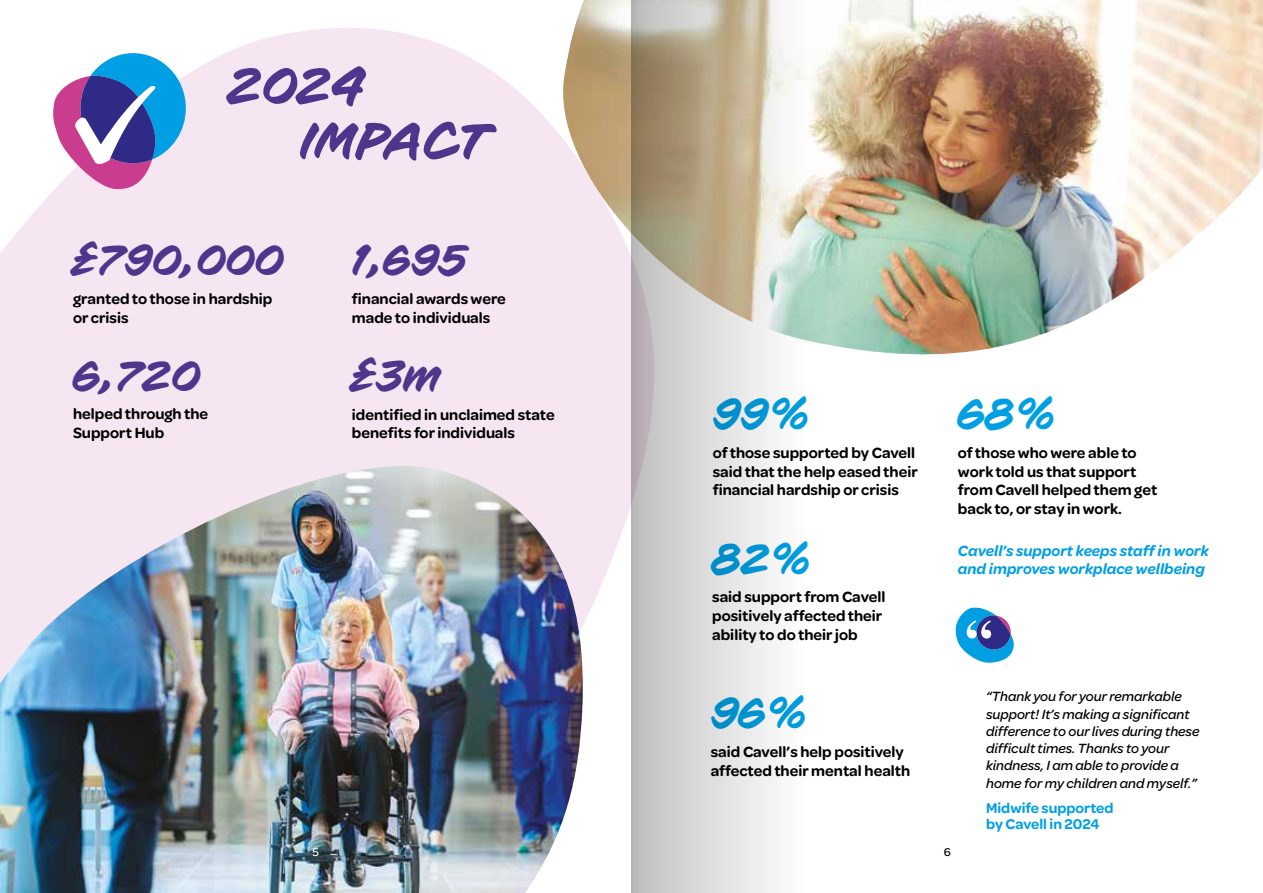
<style>
.page{position:relative;width:1263px;height:893px;background:#fff}
.page>*{position:absolute;margin:0;border:0;box-sizing:border-box;transform-origin:0 0}
.t1{font:700 54px "Times";color:#fff}
.t2{font:italic 52.5px/55.2px "CC Sign Language";color:#51348b}
.t3{font:italic 43.5px "CC Sign Language";color:#51348b}
.t4{font:italic 43.5px "CC Sign Language";color:#009fe3}
.t5{font:600 15.75px/18.8px "Omnes";color:#000}
.t6{font:italic 600 15.75px/18.8px "Omnes";color:#009fe3}
.t7{font:600 15px/16.5px "Omnes";color:#009fe3}
.t8{font:italic 500 14.25px/17.2px "Omnes";color:#000}
.t9{font:500 12px "Omnes";color:#000}
.t10{font:500 12px "Omnes";color:#fff}
</style>
<div class="page">
<svg style="left:0;top:28px;width:631px;height:586px;fill:#f6e6f2"></svg>
<div style="left:0;top:437px;width:588px;height:29px;background:#f6e6f2"></div>
<img style="left:0;top:466px;width:588px;height:427px">
<img style="left:548px;top:0;width:715px;height:374px">
<svg style="left:956px;top:607px;width:58px;height:56px"></svg>
<svg style="left:52px;top:53px;width:134px;height:137px"></svg>
<svg style="left:631px;top:0;width:177px;height:893px"></svg>
<h2 class="t2" style="left:298px;top:58px;width:192px;text-indent:-71px">2024<br>IMPACT</h2>
<h3 class="t3" style="left:73px;top:235px;width:212px">£790,000</h3>
<p class="t5" style="left:73px;top:288px;width:201px">granted to those in hardship or crisis</p>
<h3 class="t3" style="left:73px;top:352px;width:129px">6,720</h3>
<p class="t5" style="left:73px;top:403px;width:137px">helped through the<br>Support Hub</p>
<h3 class="t3" style="left:352px;top:235px;width:117px">1,695</h3>
<p class="t5" style="left:352px;top:288px;width:155px">financial awards were made to individuals</p>
<h3 class="t3" style="left:352px;top:352px;width:90px">£3m</h3>
<p class="t5" style="left:352px;top:404px;width:204px">identified in unclaimed state benefits for individuals</p>
<p class="t10" style="left:312px;top:844px;width:8px">5</p>
<h3 class="t4" style="left:713px;top:389px;width:98px">99%</h3>
<p class="t5" style="left:713px;top:442px;width:207px">of those supported by Cavell said that the help eased their financial hardship or crisis</p>
<h3 class="t4" style="left:712px;top:535px;width:100px">82%</h3>
<p class="t5" style="left:712px;top:587px;width:175px">said support from Cavell positively affected their ability to do their job</p>
<h3 class="t4" style="left:711px;top:689px;width:98px">96%</h3>
<p class="t5" style="left:711px;top:742px;width:201px">said Cavell’s help positively affected their mental health</p>
<h3 class="t4" style="left:958px;top:389px;width:99px">68%</h3>
<p class="t5" style="left:958px;top:442px;width:201px">of those who were able to work told us that support from Cavell helped them get back to, or stay in work.</p>
<p class="t6" style="left:958px;top:540px;width:252px">Cavell’s support keeps staff in work and improves workplace wellbeing</p>
<h1 class="t1" style="left:965px;top:588px;width:28px">“</h1>
<p class="t9" style="left:944px;top:844px;width:9px">6</p>
<p class="t8" style="left:986px;top:687px;width:215px">“Thank you for your remarkable support! It’s making a significant difference to our lives during these difficult times. Thanks to your kindness, I am able to provide a home for my children and myself.”</p>
<p class="t7" style="left:986px;top:798px;width:129px">Midwife supported by Cavell in 2024</p>
</div>
